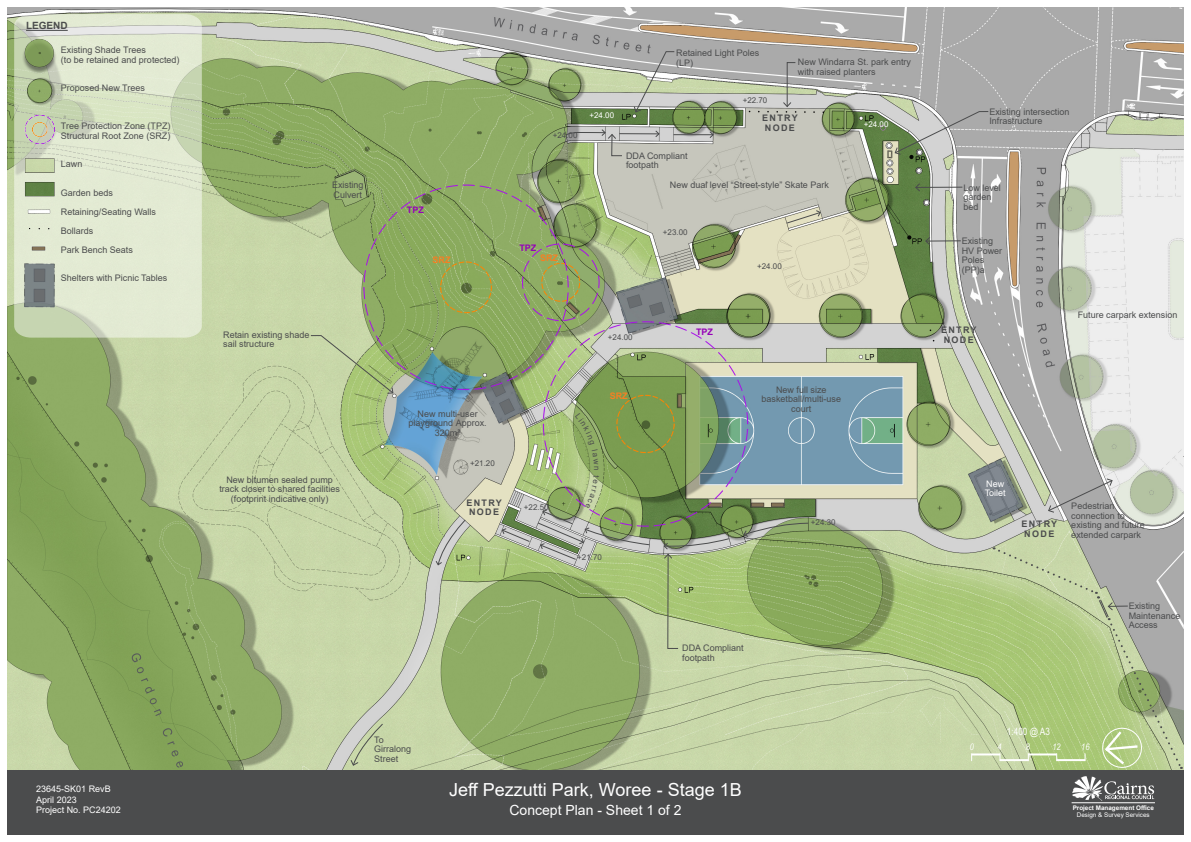
<style>
.page{position:relative;width:1191px;height:842px;background:#fff}
.page>*{position:absolute;margin:0;border:0;box-sizing:border-box;transform-origin:0 0}
.t1{font:18px "Arial";color:#fff}
.t2{font:14px "Arial";color:#fff}
.drawing_number{font:10px "Arial Narrow";color:#fff}
.Body{font:700 10px "Arial";color:#4b4c4d}
.Body-2{font:9px/9.5px "Arial";color:#4b4c4d}
.Body-3{font:9px/10.8px "Arial";color:#fff}
.Body-4{font:700 9px "Arial";letter-spacing:.15em;color:#4b4c4d}
.Body-5{font:700 9px "Arial";color:#f57f23}
.Body-6{font:700 9px "Arial";color:#9601b7}
.client_name{font:italic 9px "Arial Narrow";color:#fff}
.Levels{font:8px "Arial";color:#4b4c4d}
.Levels-2{font:8px "Arial";color:#fff}
.t3{font:700 6.3px "Arial";color:#fff}
.t4{font:6.3px "Arial";color:#fff}
</style>
<div class="page">
<div style="left:7px;top:763px;width:1176px;height:72px;background:#4b4c4d"></div>
<svg style="left:1072px;top:776px;width:82px;height:25px"></svg>
<hr style="left:1071px;top:802px;width:84px;height:1px;background:#fff">
<img style="left:7px;top:7px;width:1176px;height:763px">
<svg style="left:14px;top:14px;width:188px;height:324px;background:#dde5cd"></svg>
<svg style="left:310px;top:335px;width:84px;height:59px;background:#b4c88f"></svg>
<svg style="left:782px;top:62px;width:14px;height:46px"></svg>
<svg style="left:1047px;top:478px;width:66px;height:35px;background:#adadac"></svg>
<svg style="left:633px;top:51px;width:42px;height:62px;background:#b7bcaf"></svg>
<hr style="left:926px;top:240px;width:34px;height:2px;background:#4b4c4d">
<svg style="left:924px;top:236px;width:7px;height:10px"></svg>
<hr style="left:915px;top:187px;width:47px;height:1px;background:#4b4c4d">
<svg style="left:914px;top:182px;width:7px;height:11px"></svg>
<svg style="left:894px;top:111px;width:95px;height:45px;background:#aeb3ab"></svg>
<hr style="left:673px;top:135px;width:40px;height:1px;background:#4b4c4d">
<svg style="left:709px;top:131px;width:4px;height:7px"></svg>
<svg style="left:786px;top:210px;width:34px;height:13px"></svg>
<hr style="left:619px;top:133px;width:40px;height:1px;background:#4b4c4d">
<svg style="left:655px;top:131px;width:4px;height:6px"></svg>
<svg style="left:502px;top:528px;width:28px;height:14px"></svg>
<svg style="left:436px;top:520px;width:29px;height:45px"></svg>
<svg style="left:350px;top:723px;width:33px;height:43px"></svg>
<svg style="left:663px;top:538px;width:66px;height:111px;background:#aec487"></svg>
<svg style="left:743px;top:523px;width:65px;height:14px"></svg>
<svg style="left:566px;top:129px;width:57px;height:28px;background:#b0b7a3"></svg>
<hr style="left:26px;top:30px;width:42px;height:1px;background:#4b4c4d">
<img style="left:18px;top:35px;width:40px;height:113px">
<img style="left:18px;top:156px;width:40px;height:45px">
<img style="left:18px;top:204px;width:40px;height:35px">
<img style="left:18px;top:241px;width:40px;height:68px">
<hr style="left:971px;top:753px;width:29px;height:2px;background:#fff">
<svg style="left:993px;top:547px;width:189px;height:222px;background:#b0c290"></svg>
<svg style="left:537px;top:413px;width:113px;height:147px;background:#99af78"></svg>
<p class="Body" style="left:26px;top:19px;width:43px">LEGEND</p>
<p class="Body-2" style="left:61px;top:45px;width:87px">Existing Shade Trees</p>
<p class="Body-2" style="left:61px;top:55px;width:120px">(to be retained and protected)</p>
<p class="Body-2" style="left:61px;top:83px;width:86px">Proposed New Trees</p>
<p class="Body-2" style="left:61px;top:121px;width:111px">Tree Protection Zone (TPZ)</p>
<p class="Body-2" style="left:61px;top:131px;width:111px">Structural Root Zone (SRZ)</p>
<p class="Body-2" style="left:61px;top:159px;width:23px">Lawn</p>
<p class="Body-2" style="left:61px;top:188px;width:54px">Garden beds</p>
<p class="Body-2" style="left:61px;top:207px;width:97px">Retaining/Seating Walls</p>
<p class="Body-2" style="left:61px;top:226px;width:34px">Bollards</p>
<p class="Body-2" style="left:61px;top:245px;width:74px">Park Bench Seats</p>
<p class="Body-2" style="left:61px;top:273px;width:108px">Shelters with Picnic Tables</p>
<p class="Body-3" style="left:36px;top:783px;width:86px">23645-SK01 RevB<br>April 2023<br>Project No. PC24202</p>
<p class="Body-2" style="left:676px;top:48px;width:85px">Retained Light Poles</p>
<p class="Body-2" style="left:676px;top:58px;width:19px">(LP)</p>
<p class="Body-2" style="left:798px;top:57px;width:115px">New Windarra St. park entry with raised planters</p>
<p class="Levels" style="left:742px;top:94px;width:26px">+22.70</p>
<p class="Levels" style="left:553px;top:130px;width:26px">+24.00</p>
<p class="Levels-2" style="left:589px;top:110px;width:26px">+24.00</p>
<p class="Body-4" style="left:762px;top:112px;width:37px">ENTRY</p>
<p class="Body-4" style="left:765px;top:121px;width:32px">NODE</p>
<p class="Levels-2" style="left:864px;top:119px;width:26px">+24.00</p>
<p class="Body-2" style="left:989px;top:107px;width:82px">Existing intersection</p>
<p class="Body-2" style="left:989px;top:116px;width:55px">Infrastructure</p>
<p class="Body-2" style="left:626px;top:151px;width:63px">DDA Compliant footpath</p>
<p class="Body-2" style="left:332px;top:180px;width:33px">Existing</p>
<p class="Body-2" style="left:333px;top:190px;width:30px">Culvert</p>
<p class="Body-6" style="left:407px;top:203px;width:19px">TPZ</p>
<p class="Body-2" style="left:670px;top:180px;width:161px">New dual level “Street-style” Skate Park</p>
<p class="Body-2" style="left:963px;top:183px;width:39px">Low level garden bed</p>
<p class="Levels" style="left:663px;top:227px;width:26px">+23.00</p>
<p class="Body-6" style="left:519px;top:242px;width:19px">TPZ</p>
<p class="Body-5" style="left:432px;top:254px;width:19px">SRZ</p>
<p class="Body-5" style="left:540px;top:252px;width:19px">SRZ</p>
<p class="Levels" style="left:757px;top:261px;width:26px">+24.00</p>
<p class="Body-2" style="left:961px;top:236px;width:42px">Existing<br>HV Power<br>Poles</p>
<p class="Body-2" style="left:961px;top:265px;width:25px">(PP)a</p>
<p class="Body-2" style="left:1077px;top:310px;width:101px">Future carpark extension</p>
<p class="Body-2" style="left:223px;top:330px;width:88px">Retain existing shade sail structure</p>
<p class="Levels" style="left:608px;top:331px;width:26px">+24.00</p>
<p class="Body-6" style="left:696px;top:325px;width:19px">TPZ</p>
<p class="Body-4" style="left:941px;top:324px;width:37px">ENTRY</p>
<p class="Body-4" style="left:943px;top:333px;width:32px">NODE</p>
<p class="Body-2" style="left:408px;top:409px;width:80px;text-align:center">New multi-user playground Approx.<br>320m²</p>
<p class="Body-5" style="left:610px;top:389px;width:19px">SRZ</p>
<p class="Body-2" style="left:761px;top:385px;width:81px;text-align:center">New full size basketball/multi-use court</p>
<p class="Levels" style="left:470px;top:458px;width:26px">+21.20</p>
<p class="Body-2" style="left:219px;top:475px;width:122px;text-align:center">New bitumen sealed pump track closer to shared facilities</p>
<p class="Body-2" style="left:231px;top:494px;width:99px">(footprint indicative only)</p>
<p class="Body-4" style="left:466px;top:496px;width:37px">ENTRY</p>
<p class="Body-4" style="left:469px;top:506px;width:32px">NODE</p>
<p class="Levels" style="left:524px;top:501px;width:26px">+22.50</p>
<p class="Levels" style="left:811px;top:517px;width:26px">+24.30</p>
<p class="Body-3" style="left:986px;top:478px;width:19px">New</p>
<p class="Body-3" style="left:984px;top:488px;width:23px">Toilet</p>
<p class="Body-4" style="left:1021px;top:518px;width:37px">ENTRY</p>
<p class="Body-4" style="left:1024px;top:527px;width:32px">NODE</p>
<p class="Body-2" style="left:1071px;top:501px;width:75px">Pedestrian connection to existing and future extended carpark</p>
<p class="Levels" style="left:577px;top:552px;width:26px">+21.70</p>
<p class="Body-2" style="left:1128px;top:601px;width:53px">Existing<br>Maintenance<br>Access</p>
<p class="Body-2" style="left:682px;top:643px;width:63px">DDA Compliant footpath</p>
<p class="Body-2" style="left:374px;top:735px;width:11px">To</p>
<p class="Body-2" style="left:374px;top:744px;width:39px">Girralong</p>
<p class="Body-2" style="left:374px;top:754px;width:26px">Street</p>
<p class="drawing_number" style="left:1007px;top:724px;width:44px">1:400 @ A3</p>
<p class="client_name" style="left:969px;top:740px;width:6px">0</p>
<p class="client_name" style="left:997px;top:740px;width:6px">4</p>
<p class="client_name" style="left:1025px;top:740px;width:6px">8</p>
<p class="client_name" style="left:1052px;top:740px;width:10px">12</p>
<p class="client_name" style="left:1081px;top:740px;width:10px">16</p>
<h1 class="t1" style="left:449px;top:777px;width:294px">Jeff Pezzutti Park, Woree - Stage 1B</h1>
<h2 class="t2" style="left:509px;top:800px;width:173px">Concept Plan - Sheet 1 of 2</h2>
<p class="t3" style="left:1072px;top:803px;width:83px">Project Management Office</p>
<p class="t4" style="left:1076px;top:811px;width:74px">Design &amp; Survey Services</p>
</div>
